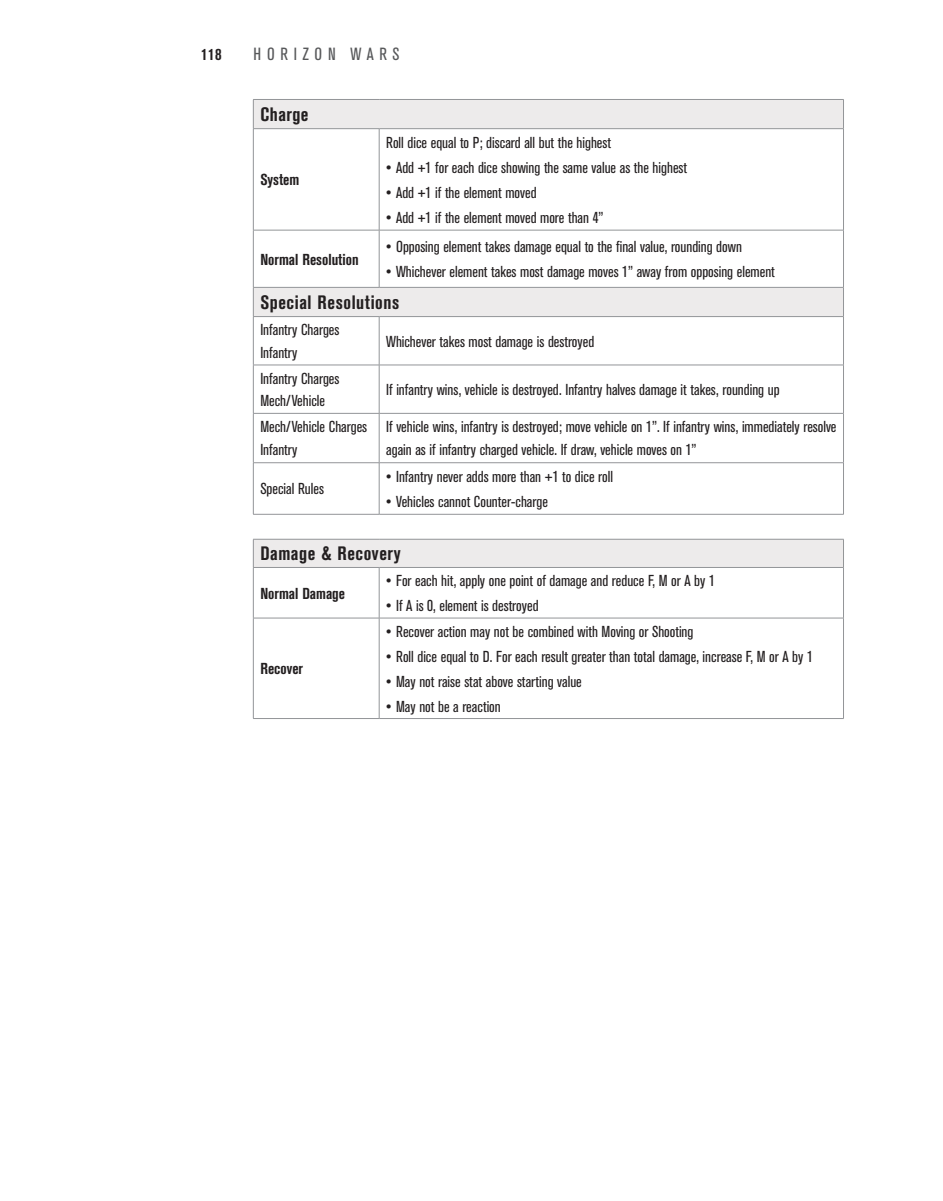
<style>
.page{position:relative;width:943px;height:1201px;background:#fff}
.page>*{position:absolute;margin:0;border:0;box-sizing:border-box;transform-origin:0 0}
.t1{font:700 19.25px "Akzidenz Grot Con BQ";letter-spacing:.03em;color:#231f20}
.t2{font:17.5px "Akzidenz Grot Con BQ";letter-spacing:.32em;color:#57585a}
.t3{font:700 16.62px "Akzidenz Grot Con BQ";color:#231f20}
.t4{font:15.75px/22.8px "Akzidenz Grot Con BQ";color:#231f20}
.t5{font:700 15.75px "Akzidenz Grot Con BQ";color:#231f20}
</style>
<div class="page">
<div style="left:254px;top:100px;width:589px;height:28px;background:#edebeb"></div>
<svg style="left:254px;top:129px;width:589px;height:385px"></svg>
<hr style="left:379px;top:129px;width:1px;height:101px;background:#939598">
<hr style="left:253px;top:230px;width:126px;height:1px;background:#939598">
<hr style="left:379px;top:230px;width:464px;height:1px;background:#939598">
<hr style="left:379px;top:230px;width:1px;height:57px;background:#939598">
<hr style="left:379px;top:317px;width:1px;height:48px;background:#939598">
<hr style="left:253px;top:365px;width:126px;height:1px;background:#939598">
<hr style="left:379px;top:365px;width:464px;height:1px;background:#939598">
<hr style="left:379px;top:365px;width:1px;height:48px;background:#939598">
<hr style="left:253px;top:413px;width:126px;height:1px;background:#939598">
<hr style="left:379px;top:413px;width:464px;height:1px;background:#939598">
<hr style="left:379px;top:413px;width:1px;height:49px;background:#939598">
<hr style="left:253px;top:462px;width:126px;height:1px;background:#939598">
<hr style="left:379px;top:462px;width:464px;height:1px;background:#939598">
<hr style="left:379px;top:463px;width:1px;height:51px;background:#939598">
<hr style="left:253px;top:129px;width:1px;height:101px;background:#939598">
<hr style="left:843px;top:129px;width:1px;height:101px;background:#939598">
<hr style="left:253px;top:230px;width:1px;height:57px;background:#939598">
<hr style="left:843px;top:230px;width:1px;height:57px;background:#939598">
<hr style="left:253px;top:317px;width:1px;height:48px;background:#939598">
<hr style="left:843px;top:317px;width:1px;height:48px;background:#939598">
<hr style="left:253px;top:365px;width:1px;height:48px;background:#939598">
<hr style="left:843px;top:365px;width:1px;height:48px;background:#939598">
<hr style="left:253px;top:413px;width:1px;height:49px;background:#939598">
<hr style="left:843px;top:413px;width:1px;height:49px;background:#939598">
<hr style="left:253px;top:463px;width:1px;height:51px;background:#939598">
<hr style="left:843px;top:463px;width:1px;height:51px;background:#939598">
<hr style="left:253px;top:514px;width:126px;height:1px;background:#939598">
<hr style="left:379px;top:514px;width:464px;height:1px;background:#939598">
<hr style="left:253px;top:287px;width:126px;height:1px;background:#939598">
<svg style="left:253px;top:287px;width:1px;height:29px"></svg>
<hr style="left:379px;top:287px;width:464px;height:1px;background:#939598">
<svg style="left:843px;top:287px;width:1px;height:29px"></svg>
<hr style="left:253px;top:316px;width:126px;height:1px;background:#939598">
<hr style="left:379px;top:316px;width:464px;height:1px;background:#939598">
<hr style="left:253px;top:99px;width:126px;height:1px;background:#939598">
<svg style="left:253px;top:100px;width:1px;height:28px"></svg>
<hr style="left:379px;top:99px;width:464px;height:1px;background:#939598">
<svg style="left:843px;top:100px;width:1px;height:28px"></svg>
<hr style="left:253px;top:128px;width:126px;height:1px;background:#939598">
<hr style="left:379px;top:128px;width:464px;height:1px;background:#939598">
<div style="left:253px;top:539px;width:590px;height:28px;background:#edebeb"></div>
<svg style="left:254px;top:568px;width:589px;height:150px"></svg>
<hr style="left:379px;top:567px;width:1px;height:51px;background:#939598">
<hr style="left:253px;top:617px;width:126px;height:1px;background:#939598">
<hr style="left:379px;top:617px;width:464px;height:1px;background:#939598">
<hr style="left:379px;top:618px;width:1px;height:100px;background:#939598">
<hr style="left:253px;top:539px;width:126px;height:1px;background:#939598">
<svg style="left:253px;top:539px;width:1px;height:28px"></svg>
<hr style="left:379px;top:539px;width:464px;height:1px;background:#939598">
<svg style="left:843px;top:539px;width:1px;height:28px"></svg>
<hr style="left:253px;top:567px;width:126px;height:1px;background:#939598">
<hr style="left:253px;top:567px;width:1px;height:51px;background:#939598">
<hr style="left:379px;top:567px;width:464px;height:1px;background:#939598">
<hr style="left:843px;top:567px;width:1px;height:51px;background:#939598">
<hr style="left:253px;top:618px;width:1px;height:100px;background:#939598">
<hr style="left:843px;top:618px;width:1px;height:100px;background:#939598">
<hr style="left:253px;top:718px;width:126px;height:1px;background:#939598">
<hr style="left:379px;top:718px;width:464px;height:1px;background:#939598">
<p class="t3" style="left:201px;top:44px;width:22px">118</p>
<p class="t2" style="left:253px;top:44px;width:147px">HORIZON WARS</p>
<p class="t1" style="left:260px;top:103px;width:50px">Charge</p>
<p class="t5" style="left:260px;top:171px;width:41px">System</p>
<p class="t4" style="left:386px;top:131px;width:226px">Roll dice equal to P; discard all but the highest</p>
<p class="t4" style="left:386px;top:156px;width:302px">• Add +1 for each dice showing the same value as the highest</p>
<p class="t4" style="left:386px;top:181px;width:152px">• Add +1 if the element moved</p>
<p class="t4" style="left:386px;top:206px;width:219px">• Add +1 if the element moved more than 4”</p>
<p class="t4" style="left:386px;top:236px;width:357px">• Opposing element takes damage equal to the final value, rounding down</p>
<p class="t4" style="left:386px;top:260px;width:390px">• Whichever element takes most damage moves 1” away from opposing element</p>
<p class="t1" style="left:260px;top:291px;width:140px">Special Resolutions</p>
<p class="t4" style="left:260px;top:319px;width:81px">Infantry Charges<br>Infantry</p>
<p class="t4" style="left:386px;top:330px;width:210px">Whichever takes most damage is destroyed</p>
<p class="t4" style="left:260px;top:367px;width:81px">Infantry Charges<br>Mech/Vehicle</p>
<p class="t4" style="left:386px;top:378px;width:395px">If infantry wins, vehicle is destroyed. Infantry halves damage it takes, rounding up</p>
<p class="t4" style="left:260px;top:416px;width:108px">Mech/Vehicle Charges<br>Infantry</p>
<p class="t4" style="left:386px;top:416px;width:452px">If vehicle wins, infantry is destroyed; move vehicle on 1”. If infantry wins, immediately resolve again as if infantry charged vehicle. If draw, vehicle moves on 1”</p>
<p class="t4" style="left:260px;top:478px;width:65px">Special Rules</p>
<p class="t5" style="left:260px;top:250px;width:100px">Normal Resolution</p>
<p class="t4" style="left:386px;top:465px;width:228px">• Infantry never adds more than +1 to dice roll</p>
<p class="t4" style="left:386px;top:490px;width:163px">• Vehicles cannot Counter-charge</p>
<p class="t1" style="left:260px;top:543px;width:142px">Damage &amp; Recovery</p>
<p class="t5" style="left:260px;top:584px;width:86px">Normal Damage</p>
<p class="t4" style="left:386px;top:569px;width:330px">• For each hit, apply one point of damage and reduce F, M or A by 1</p>
<p class="t4" style="left:386px;top:594px;width:154px">• If A is 0, element is destroyed</p>
<p class="t5" style="left:260px;top:659px;width:44px">Recover</p>
<p class="t4" style="left:386px;top:620px;width:309px">• Recover action may not be combined with Moving or Shooting</p>
<p class="t4" style="left:386px;top:645px;width:428px">• Roll dice equal to D. For each result greater than total damage, increase F, M or A by 1</p>
<p class="t4" style="left:386px;top:670px;width:197px">• May not raise stat above starting value</p>
<p class="t4" style="left:386px;top:695px;width:116px">• May not be a reaction</p>
</div>
